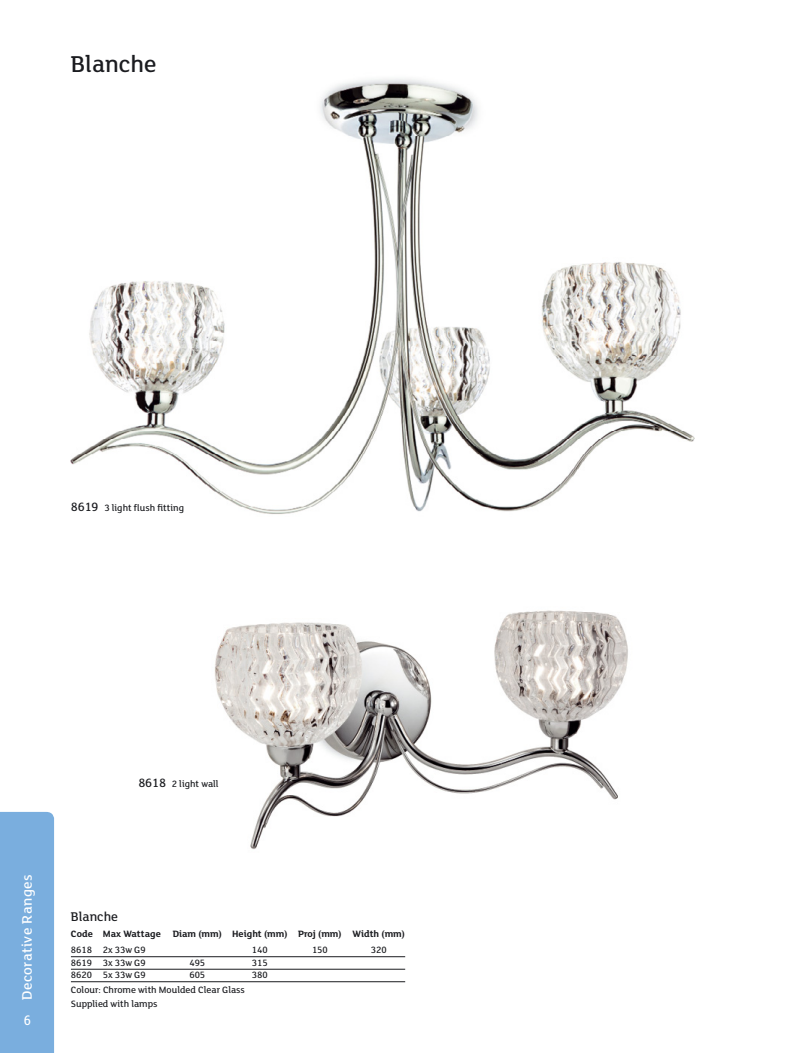
<style>
.page{position:relative;width:798px;height:1053px;background:#fff}
.page>*{position:absolute;margin:0;border:0;box-sizing:border-box;transform-origin:0 0}
.t1{font:500 25px "FS Lola";color:#1b1c20}
.t2{font:500 15px "FS Lola";letter-spacing:.03em;color:#fff}
.t3{font:500 15px "FS Lola";letter-spacing:.03em;color:#fff;scale:.9 1}
.t4{font:500 13.75px "FS Lola";color:#1b1c20}
.t5{font:500 10px/14.2px "FS Lola";color:#1b1c20}
.t6{font:700 10px "FS Lola";color:#1b1c20}
.s1{font-size:13.12px}
</style>
<div class="page">
<img style="left:70px;top:79px;width:625px;height:435px">
<img style="left:214px;top:610px;width:414px;height:240px">
<hr style="left:71px;top:956px;width:334px;height:1px;background:#1b1c20">
<hr style="left:71px;top:968px;width:334px;height:1px;background:#1b1c20">
<hr style="left:71px;top:981px;width:334px;height:1px;background:#1b1c20">
<div style="left:0;top:811px;width:54px;height:241px;background:#7aaede"></div>
<h1 class="t1" style="left:71px;top:54px;width:87px">Blanche</h1>
<p class="t5" style="left:71px;top:501px;width:115px"><span class="s1">8619</span> 3 light flush fitting</p>
<h2 class="t2" style="left:21px;top:999px;width:127px;rotate:-90deg">Decorative Ranges</h2>
<h2 class="t3" style="left:24px;top:1014px;width:9px">6</h2>
<p class="t5" style="left:138px;top:777px;width:82px"><span class="s1">8618</span> 2 light wall</p>
<h3 class="t4" style="left:71px;top:911px;width:49px">Blanche</h3>
<p class="t6" style="left:71px;top:930px;width:335px">Code Max Wattage Diam (mm) Height (mm) Proj (mm) Width (mm)</p>
<p class="t5" style="left:71px;top:943px;width:76px">8618 2x 33w G9</p>
<p class="t5" style="left:252px;top:943px;width:17px">140</p>
<p class="t5" style="left:312px;top:943px;width:17px">150</p>
<p class="t5" style="left:370px;top:943px;width:17px">320</p>
<p class="t5" style="left:71px;top:956px;width:76px">8619 3x 33w G9</p>
<p class="t5" style="left:189px;top:956px;width:17px">495</p>
<p class="t5" style="left:252px;top:956px;width:17px">315</p>
<p class="t5" style="left:71px;top:968px;width:76px">8620 5x 33w G9</p>
<p class="t5" style="left:189px;top:968px;width:17px">605</p>
<p class="t5" style="left:252px;top:968px;width:17px">380</p>
<p class="t5" style="left:71px;top:983px;width:175px">Colour: Chrome with Moulded Clear Glass<br>Supplied with lamps</p>
</div>
